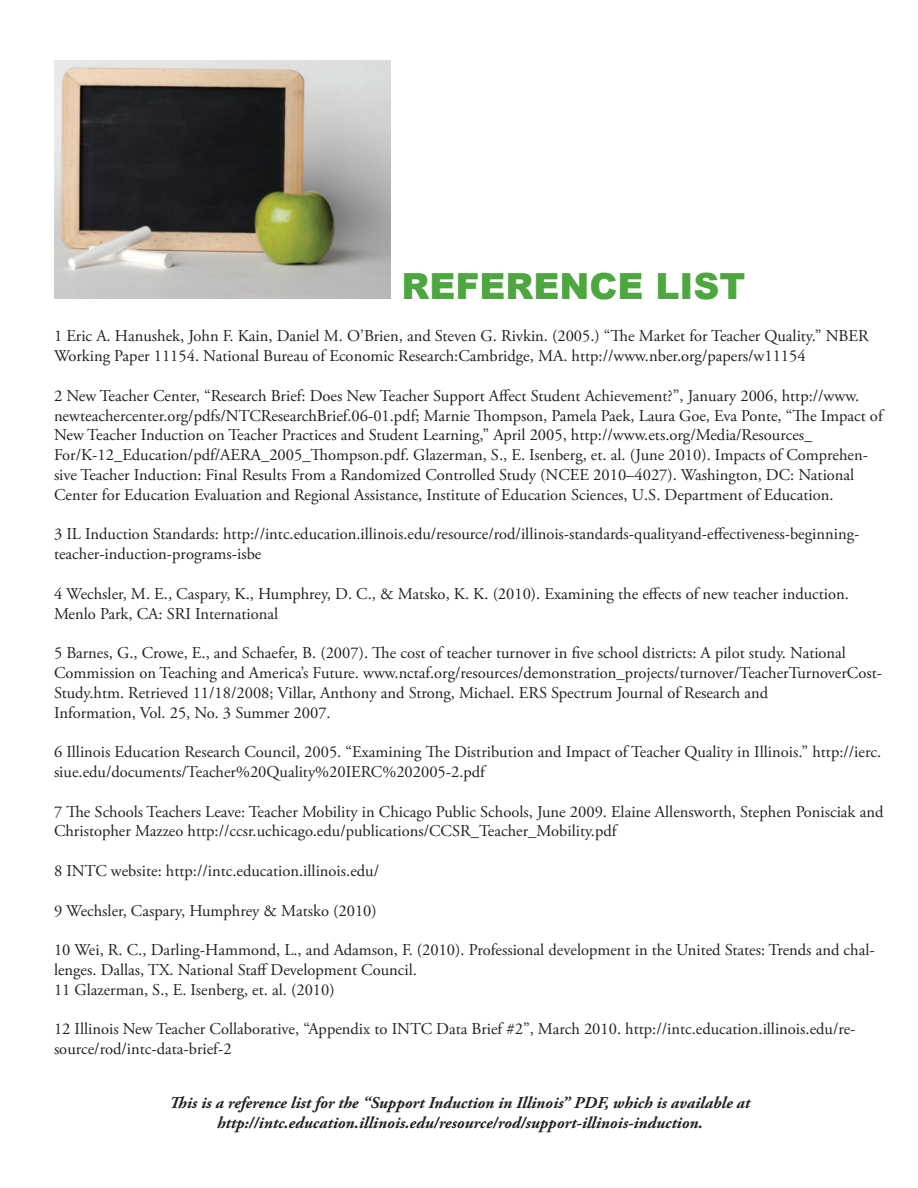
<style>
.page{position:relative;width:918px;height:1188px;background:#fff}
.page>*{position:absolute;margin:0;border:0;box-sizing:border-box;transform-origin:0 0}
.t1{font:900 36px "Arial";color:#4da63f}
.t2{font:16.5px/19.8px "Adobe Garamond Pro";color:#231f20}
.t3{font:italic 700 16.5px/19.8px "Adobe Garamond Pro";color:#231f20;text-align:center}
</style>
<div class="page">
<img style="left:54px;top:60px;width:337px;height:238px">
<p class="t1" style="left:402px;top:260px;width:345px">REFERENCE LIST</p>
<p class="t2" style="left:54px;top:327px;width:816px">1 Eric A. Hanushek, John F. Kain, Daniel M. O’Brien, and Steven G. Rivkin. (2005.) “The Market for Teacher Quality.” NBER<br>Working Paper 11154. National Bureau of Economic Research:Cambridge, MA. http://www.nber.org/papers/w11154</p>
<p class="t2" style="left:54px;top:386px;width:830px">2 New Teacher Center, “Research Brief: Does New Teacher Support Affect Student Achievement?”, January 2006, http://www. newteachercenter.org/pdfs/NTCResearchBrief.06-01.pdf; Marnie Thompson, Pamela Paek, Laura Goe, Eva Ponte, “The Impact of<br>New Teacher Induction on Teacher Practices and Student Learning,” April 2005, http://www.ets.org/Media/Resources_</p>
<p class="t2" style="left:54px;top:446px;width:816px">For/K-12_Education/pdf/AERA_2005_Thompson.pdf. Glazerman, S., E. Isenberg, et. al. (June 2010). Impacts of Comprehen&shy;sive Teacher Induction: Final Results From a Randomized Controlled Study (NCEE 2010–4027). Washington, DC: National<br>Center for Education Evaluation and Regional Assistance, Institute of Education Sciences, U.S. Department of Education.</p>
<p class="t2" style="left:54px;top:525px;width:807px">3 IL Induction Standards: http://intc.education.illinois.edu/resource/rod/illinois-standards-qualityand-effectiveness-beginning&shy;teacher-induction-programs-isbe</p>
<p class="t2" style="left:54px;top:584px;width:796px">4 Wechsler, M. E., Caspary, K., Humphrey, D. C., &amp; Matsko, K. K. (2010). Examining the effects of new teacher induction.<br>Menlo Park, CA: SRI International</p>
<p class="t2" style="left:54px;top:644px;width:830px">5 Barnes, G., Crowe, E., and Schaefer, B. (2007). The cost of teacher turnover in five school districts: A pilot study. National<br>Commission on Teaching and America’s Future. www.nctaf.org/resources/demonstration_projects/turnover/TeacherTurnoverCost-<br>Study.htm. Retrieved 11/18/2008; Villar, Anthony and Strong, Michael. ERS Spectrum Journal of Research and</p>
<p class="t2" style="left:54px;top:703px;width:278px">Information, Vol. 25, No. 3 Summer 2007.</p>
<p class="t2" style="left:54px;top:743px;width:829px">6 Illinois Education Research Council, 2005. “Examining The Distribution and Impact of Teacher Quality in Illinois.” http://ierc. siue.edu/documents/Teacher%20Quality%20IERC%202005-2.pdf</p>
<p class="t2" style="left:54px;top:802px;width:831px">7 The Schools Teachers Leave: Teacher Mobility in Chicago Public Schools, June 2009. Elaine Allensworth, Stephen Ponisciak and<br>Christopher Mazzeo http://ccsr.uchicago.edu/publications/CCSR_Teacher_Mobility.pdf</p>
<p class="t2" style="left:54px;top:861px;width:327px">8 INTC website: http://intc.education.illinois.edu/</p>
<p class="t2" style="left:54px;top:901px;width:324px">9 Wechsler, Caspary, Humphrey &amp; Matsko (2010)</p>
<p class="t2" style="left:54px;top:941px;width:822px">10 Wei, R. C., Darling-Hammond, L., and Adamson, F. (2010). Professional development in the United States: Trends and chal&shy;lenges. Dallas, TX. National Staff Development Council.</p>
<p class="t2" style="left:54px;top:980px;width:282px">11 Glazerman, S., E. Isenberg, et. al. (2010)</p>
<p class="t2" style="left:54px;top:1020px;width:803px">12 Illinois New Teacher Collaborative, “Appendix to INTC Data Brief #2”, March 2010. http://intc.education.illinois.edu/re&shy;source/rod/intc-data-brief-2</p>
<p class="t3" style="left:170px;top:1093px;width:582px">This is a reference list for the “Support Induction in Illinois” PDF, which is available at http://intc.education.illinois.edu/resource/rod/support-illinois-induction.</p>
</div>
